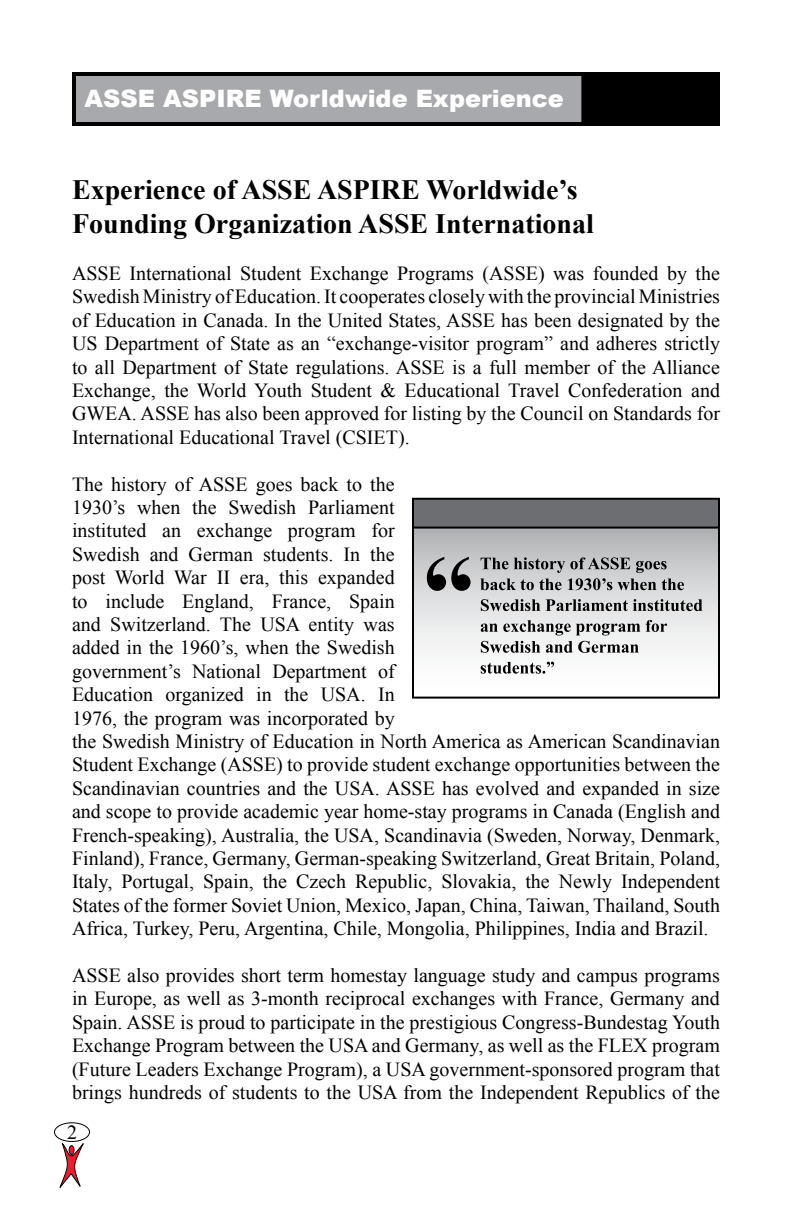
<style>
.page{position:relative;width:792px;height:1224px;background:#fff}
.page>*{position:absolute;margin:0;border:0;box-sizing:border-box;transform-origin:0 0}
.t1{font:700 28px/33.6px "Times New Roman";color:#000}
.t2{font:900 24px "Arial";color:#fff}
.t3{font:20px/23.4px "Times New Roman";color:#000;text-align:justify}
</style>
<div class="page">
<div style="left:72px;top:72px;width:648px;height:54px;background:#a7a9ac;border:4px solid #000"></div>
<div style="left:581px;top:72px;width:139px;height:54px;background:#000"></div>
<svg style="left:59px;top:1143px;width:25px;height:45px"></svg>
<div style="left:69px;top:1146px;width:5px;height:8px;background:#ed1c2e;border-radius:50%"></div>
<div style="left:69px;top:1145px;width:5px;height:10px;border:1px solid #000;border-radius:50%"></div>
<div style="left:54px;top:1122px;width:36px;height:20px;border:1px solid #000;border-radius:50%"></div>
<svg style="left:415px;top:529px;width:302px;height:145px"></svg>
<div style="left:412px;top:499px;width:308px;height:200px;border:2px solid #000"></div>
<div style="left:412px;top:498px;width:308px;height:31px;background:#6d6e71;border:2px solid #000"></div>
<svg style="left:480px;top:557px;width:204px;height:33px;background:#a0a1a3"></svg>
<svg style="left:481px;top:599px;width:222px;height:12px;background:#919292"></svg>
<svg style="left:481px;top:620px;width:186px;height:15px;background:#adaeae"></svg>
<svg style="left:481px;top:641px;width:158px;height:12px"></svg>
<svg style="left:481px;top:662px;width:73px;height:12px"></svg>
<svg style="left:427px;top:557px;width:44px;height:34px"></svg>
<p class="t2" style="left:85px;top:81px;width:481px">ASSE ASPIRE Worldwide Experience</p>
<h1 class="t1" style="left:72px;top:172px;width:523px">Experience of ASSE ASPIRE Worldwide’s<br>Founding Organization ASSE International</h1>
<p class="t3" style="left:72px;top:261px;width:650px">ASSE International Student Exchange Programs (ASSE) was founded by the Swedish Ministry of Education. It cooperates closely with the provincial Ministries of Education in Canada. In the United States, ASSE has been designated by the US Department of State as an “exchange-visitor program” and adheres strictly to all Department of State regulations. ASSE is a full member of the Alliance Exchange, the World Youth Student &amp; Educational Travel Confederation and GWEA. ASSE has also been approved for listing by the Council on Standards for International Educational Travel (CSIET).</p>
<p class="t3" style="left:72px;top:472px;width:650px;text-align:left">The history of ASSE goes back to the<br>1930’s when the Swedish Parliament<br>instituted an exchange program for<br>Swedish and German students. In the<br>post World War II era, this expanded<br>to include England, France, Spain<br>and Switzerland. The USA entity was<br>added in the 1960’s, when the Swedish<br>government’s National Department of<br>Education organized in the USA. In<br>1976, the program was incorporated by<br>the Swedish Ministry of Education in North America as American Scandinavian Student Exchange (ASSE) to provide student exchange opportunities between the Scandinavian countries and the USA. ASSE has evolved and expanded in size and scope to provide academic year home-stay programs in Canada (English and French-speaking), Australia, the USA, Scandinavia (Sweden, Norway, Denmark, Finland), France, Germany, German-speaking Switzerland, Great Britain, Poland, Italy, Portugal, Spain, the Czech Republic, Slovakia, the Newly Independent States of the former Soviet Union, Mexico, Japan, China, Taiwan, Thailand, South Africa, Turkey, Peru, Argentina, Chile, Mongolia, Philippines, India and Brazil.</p>
<p class="t3" style="left:72px;top:963px;width:650px">ASSE also provides short term homestay language study and campus programs in Europe, as well as 3-month reciprocal exchanges with France, Germany and Spain. ASSE is proud to participate in the prestigious Congress-Bundestag Youth Exchange Program between the USA and Germany, as well as the FLEX program (Future Leaders Exchange Program), a USA government-sponsored program that brings hundreds of students to the USA from the Independent Republics of the</p>
<p class="t3" style="left:67px;top:1121px;width:11px">2</p>
</div>
